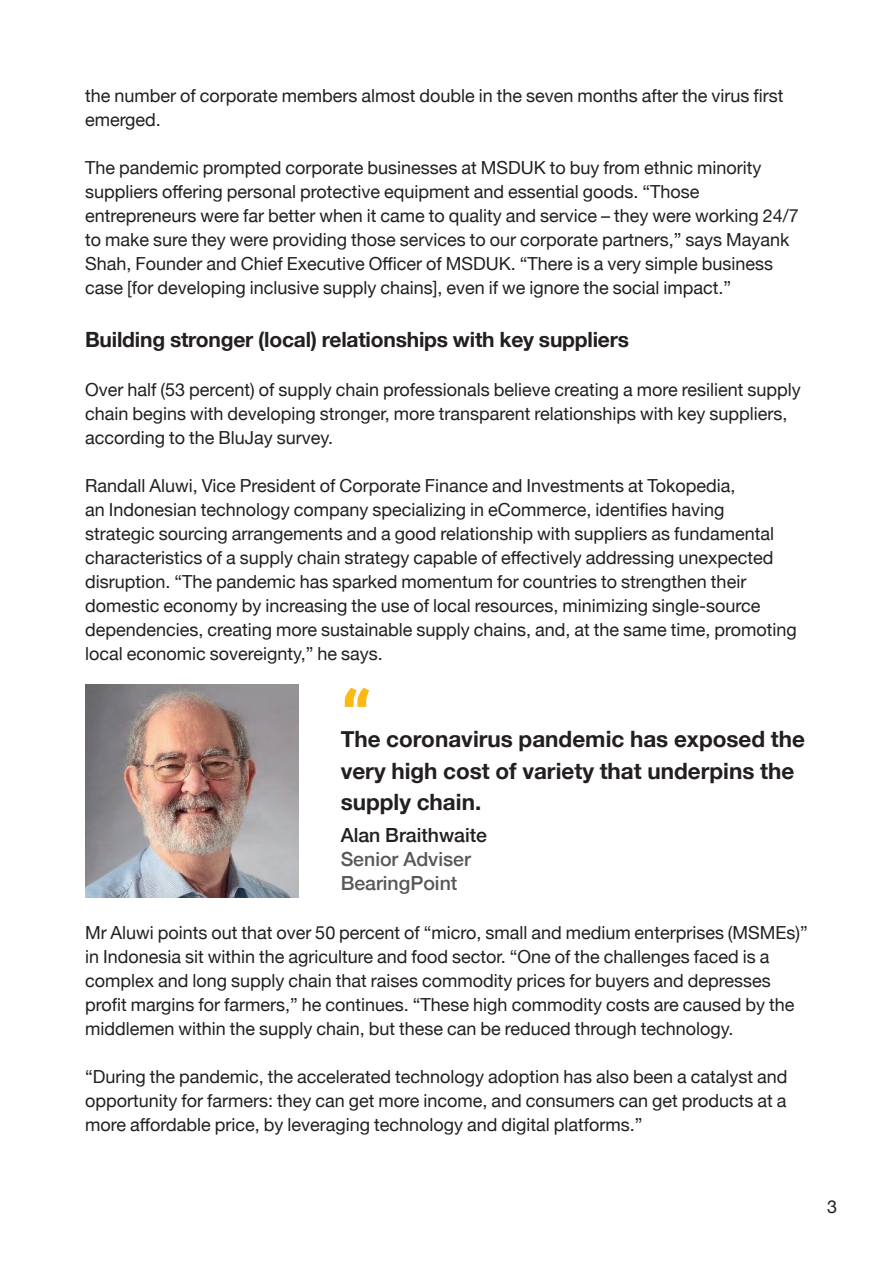
<style>
.page{position:relative;width:893px;height:1263px;background:#fff}
.page>*{position:absolute;margin:0;border:0;box-sizing:border-box;transform-origin:0 0}
.guillemets{font:900 73.5px "Roboto";color:#fcb814}
.t1{font:700 22.5px/31.5px "Helvetica Neue";color:#231f20}
.t2{font:700 21px "Helvetica Neue";letter-spacing:-.01em;color:#231f20}
.t3{font:500 19.5px/24px "Helvetica Neue";color:#57585a}
.Body{font:18px/24px "Helvetica Neue";color:#231f20}
.s1{color:#231f20}
</style>
<div class="page">
<img style="left:85px;top:685px;width:213px;height:213px">
<p class="Body" style="left:85px;top:85px;width:700px">the number of corporate members almost double in the seven months after the virus first emerged.</p>
<p class="Body" style="left:85px;top:157px;width:715px">The pandemic prompted corporate businesses at MSDUK to buy from ethnic minority suppliers offering personal protective equipment and essential goods. “Those entrepreneurs were far better when it came to quality and service – they were working 24/7 to make sure they were providing those services to our corporate partners,” says Mayank Shah, Founder and Chief Executive Officer of MSDUK. “There is a very simple business case [for developing inclusive supply chains], even if we ignore the social impact.”</p>
<h3 class="t2" style="left:85px;top:323px;width:545px">Building stronger (local) relationships with key suppliers</h3>
<p class="Body" style="left:85px;top:379px;width:717px">Over half (53 percent) of supply chain professionals believe creating a more resilient supply chain begins with developing stronger, more transparent relationships with key suppliers, according to the BluJay survey.</p>
<p class="Body" style="left:85px;top:475px;width:713px">Randall Aluwi, Vice President of Corporate Finance and Investments at Tokopedia,<br>an Indonesian technology company specializing in eCommerce, identifies having strategic sourcing arrangements and a good relationship with suppliers as fundamental characteristics of a supply chain strategy capable of effectively addressing unexpected disruption. “The pandemic has sparked momentum for countries to strengthen their domestic economy by increasing the use of local resources, minimizing single-source dependencies, creating more sustainable supply chains, and, at the same time, promoting local economic sovereignty,” he says.</p>
<p class="guillemets" style="left:341px;top:667px;width:33px">“</p>
<p class="t1" style="left:341px;top:724px;width:466px">The coronavirus pandemic has exposed the very high cost of variety that underpins the supply chain.</p>
<p class="t3" style="left:341px;top:821px;width:148px"><span class="s1">Alan Braithwaite<br></span>Senior Adviser<br>BearingPoint</p>
<p class="Body" style="left:85px;top:922px;width:724px">Mr Aluwi points out that over 50 percent of “micro, small and medium enterprises (MSMEs)” in Indonesia sit within the agriculture and food sector. “One of the challenges faced is a complex and long supply chain that raises commodity prices for buyers and depresses profit margins for farmers,” he continues. “These high commodity costs are caused by the middlemen within the supply chain, but these can be reduced through technology.</p>
<p class="Body" style="left:85px;top:1066px;width:704px;text-align:justify">“During the pandemic, the accelerated technology adoption has also been a catalyst and opportunity for farmers: they can get more income, and consumers can get products at a more affordable price, by leveraging technology and digital platforms.”</p>
<p class="Body" style="left:827px;top:1195px;width:12px">3</p>
</div>
